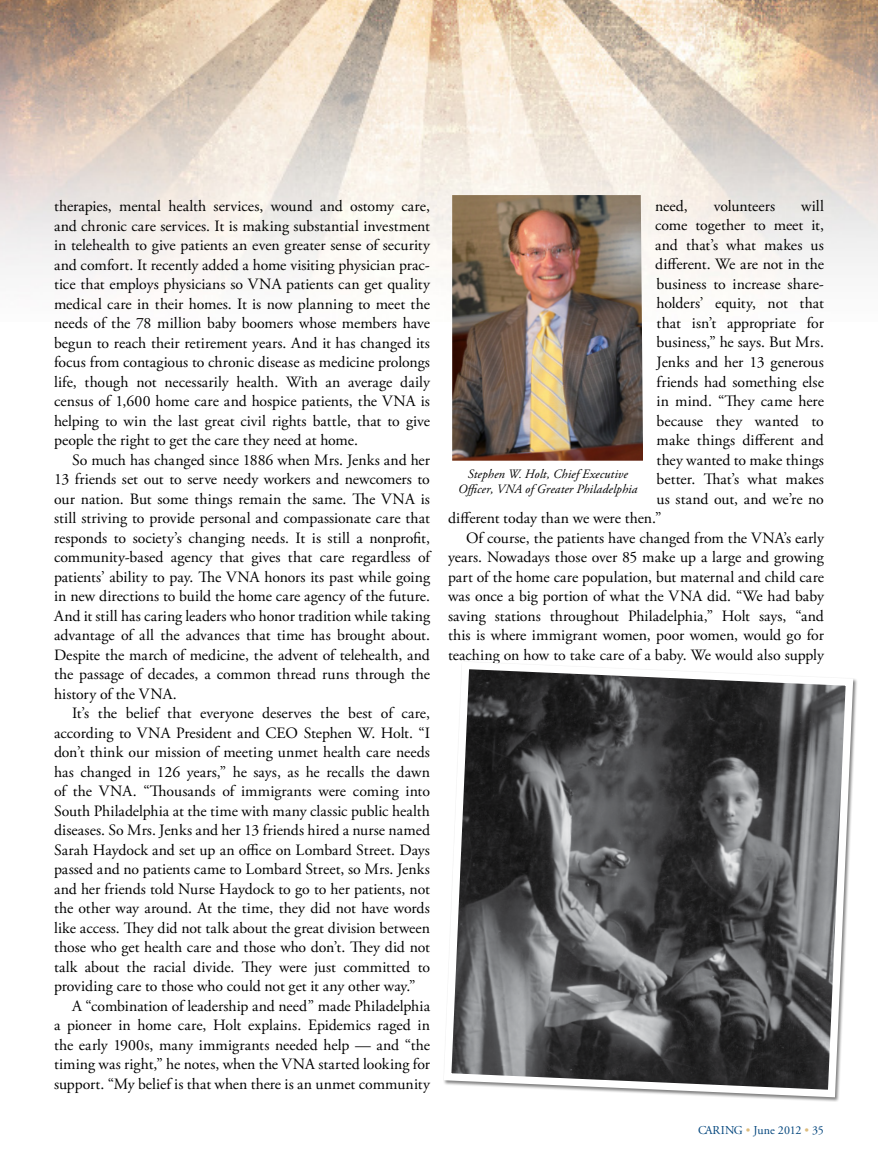
<style>
.page{position:relative;width:878px;height:1175px;background:#fff}
.page>*{position:absolute;margin:0;border:0;box-sizing:border-box;transform-origin:0 0}
.t1{font:15.75px/19.5px "Adobe Garamond Pro";color:#000;text-align:justify}
.t2{font:italic 12.75px/15px "Adobe Garamond Pro";letter-spacing:.01em;color:#000;text-align:center}
.t3{font:12px "Adobe Garamond Pro";letter-spacing:-.02em;color:#00447c}
.s1{color:#ddbc7e}
</style>
<div class="page">
<img style="left:0;top:0;width:878px;height:284px">
<svg style="left:444px;top:669px;width:413px;height:432px;background:#676869"></svg>
<img style="left:452px;top:195px;width:191px;height:265px">
<p class="t1" style="left:54px;top:197px;width:377px">therapies, mental health services, wound and ostomy care, and chronic care services. It is making substantial investment in telehealth to give patients an even greater sense of security and comfort. It recently added a home visiting physician prac&shy;tice that employs physicians so VNA patients can get quality medical care in their homes. It is now planning to meet the needs of the 78 million baby boomers whose members have begun to reach their retirement years. And it has changed its focus from contagious to chronic disease as medicine prolongs life, though not necessarily health. With an average daily census of 1,600 home care and hospice patients, the VNA is helping to win the last great civil rights battle, that to give people the right to get the care they need at home.</p>
<p class="t1" style="left:54px;top:450px;width:379px;text-indent:18px">So much has changed since 1886 when Mrs. Jenks and her 13 friends set out to serve needy workers and newcomers to our nation. But some things remain the same. The VNA is still striving to provide personal and compassionate care that responds to society’s changing needs. It is still a nonprofit, community-based agency that gives that care regardless of patients’ ability to pay. The VNA honors its past while going in new directions to build the home care agency of the future.<br>And it still has caring leaders who honor tradition while taking advantage of all the advances that time has brought about.<br>Despite the march of medicine, the advent of telehealth, and the passage of decades, a common thread runs through the history of the VNA.</p>
<p class="t1" style="left:72px;top:704px;width:359px">It’s the belief that everyone deserves the best of care,</p>
<p class="t1" style="left:54px;top:723px;width:377px">according to VNA President and CEO Stephen W. Holt. “I</p>
<p class="t1" style="left:54px;top:743px;width:377px">don’t think our mission of meeting unmet health care needs</p>
<p class="t1" style="left:54px;top:762px;width:377px">has changed in 126 years,” he says, as he recalls the dawn</p>
<p class="t1" style="left:54px;top:782px;width:377px">of the VNA. “Thousands of immigrants were coming into</p>
<p class="t1" style="left:54px;top:801px;width:377px">South Philadelphia at the time with many classic public health</p>
<p class="t1" style="left:54px;top:821px;width:377px">diseases. So Mrs. Jenks and her 13 friends hired a nurse named</p>
<p class="t1" style="left:54px;top:840px;width:377px">Sarah Haydock and set up an office on Lombard Street. Days</p>
<p class="t1" style="left:54px;top:860px;width:377px">passed and no patients came to Lombard Street, so Mrs. Jenks</p>
<p class="t1" style="left:54px;top:879px;width:377px">and her friends told Nurse Haydock to go to her patients, not</p>
<p class="t1" style="left:54px;top:899px;width:377px">the other way around. At the time, they did not have words</p>
<p class="t1" style="left:54px;top:918px;width:377px">like access. They did not talk about the great division between</p>
<p class="t1" style="left:54px;top:938px;width:377px">those who get health care and those who don’t. They did not</p>
<p class="t1" style="left:54px;top:957px;width:377px">talk about the racial divide. They were just committed to</p>
<p class="t1" style="left:54px;top:977px;width:363px">providing care to those who could not get it any other way.”</p>
<p class="t1" style="left:72px;top:996px;width:359px">A “combination of leadership and need” made Philadelphia</p>
<p class="t1" style="left:54px;top:1016px;width:377px">a pioneer in home care, Holt explains. Epidemics raged in</p>
<p class="t1" style="left:54px;top:1035px;width:377px">the early 1900s, many immigrants needed help — and “the</p>
<p class="t1" style="left:54px;top:1055px;width:377px">timing was right,” he notes, when the VNA started looking for</p>
<p class="t1" style="left:54px;top:1074px;width:377px">support. “My belief is that when there is an unmet community</p>
<p class="t1" style="left:655px;top:197px;width:34px">need,</p>
<p class="t1" style="left:713px;top:197px;width:63px">volunteers</p>
<p class="t1" style="left:801px;top:197px;width:24px">will</p>
<p class="t1" style="left:655px;top:216px;width:170px">come together to meet it,</p>
<p class="t1" style="left:655px;top:236px;width:170px">and that’s what makes us</p>
<p class="t1" style="left:655px;top:255px;width:170px">different. We are not in the</p>
<p class="t1" style="left:656px;top:275px;width:169px">business to increase share-</p>
<p class="t1" style="left:656px;top:294px;width:169px">holders’ equity, not that</p>
<p class="t1" style="left:656px;top:314px;width:169px">that isn’t appropriate for</p>
<p class="t1" style="left:656px;top:333px;width:169px">business,” he says. But Mrs.</p>
<p class="t1" style="left:656px;top:353px;width:169px">Jenks and her 13 generous</p>
<p class="t1" style="left:656px;top:372px;width:169px">friends had something else</p>
<p class="t1" style="left:656px;top:392px;width:169px">in mind. “They came here</p>
<p class="t1" style="left:656px;top:411px;width:169px">because they wanted to</p>
<p class="t1" style="left:656px;top:431px;width:169px">make things different and</p>
<p class="t1" style="left:656px;top:450px;width:169px">they wanted to make things</p>
<p class="t1" style="left:656px;top:470px;width:169px">better. That’s what makes</p>
<p class="t1" style="left:656px;top:489px;width:169px">us stand out, and we’re no</p>
<p class="t1" style="left:448px;top:509px;width:215px">different today than we were then.”</p>
<p class="t1" style="left:466px;top:528px;width:359px">Of course, the patients have changed from the VNA’s early</p>
<p class="t1" style="left:448px;top:548px;width:377px">years. Nowadays those over 85 make up a large and growing</p>
<p class="t1" style="left:448px;top:567px;width:377px">part of the home care population, but maternal and child care</p>
<p class="t1" style="left:448px;top:587px;width:377px">was once a big portion of what the VNA did. “We had baby</p>
<p class="t1" style="left:448px;top:606px;width:377px">saving stations throughout Philadelphia,” Holt says, “and</p>
<p class="t1" style="left:448px;top:626px;width:377px">this is where immigrant women, poor women, would go for</p>
<p class="t1" style="left:448px;top:645px;width:377px">teaching on how to take care of a baby. We would also supply</p>
<p class="t2" style="left:458px;top:467px;width:181px">Stephen W. Holt, Chief Executive<br>Officer, VNA of Greater Philadelphia</p>
<p class="t3" style="left:698px;top:1123px;width:127px">CARING <span class="s1">•</span> June 2012 <span class="s1">•</span> 35</p>
</div>
